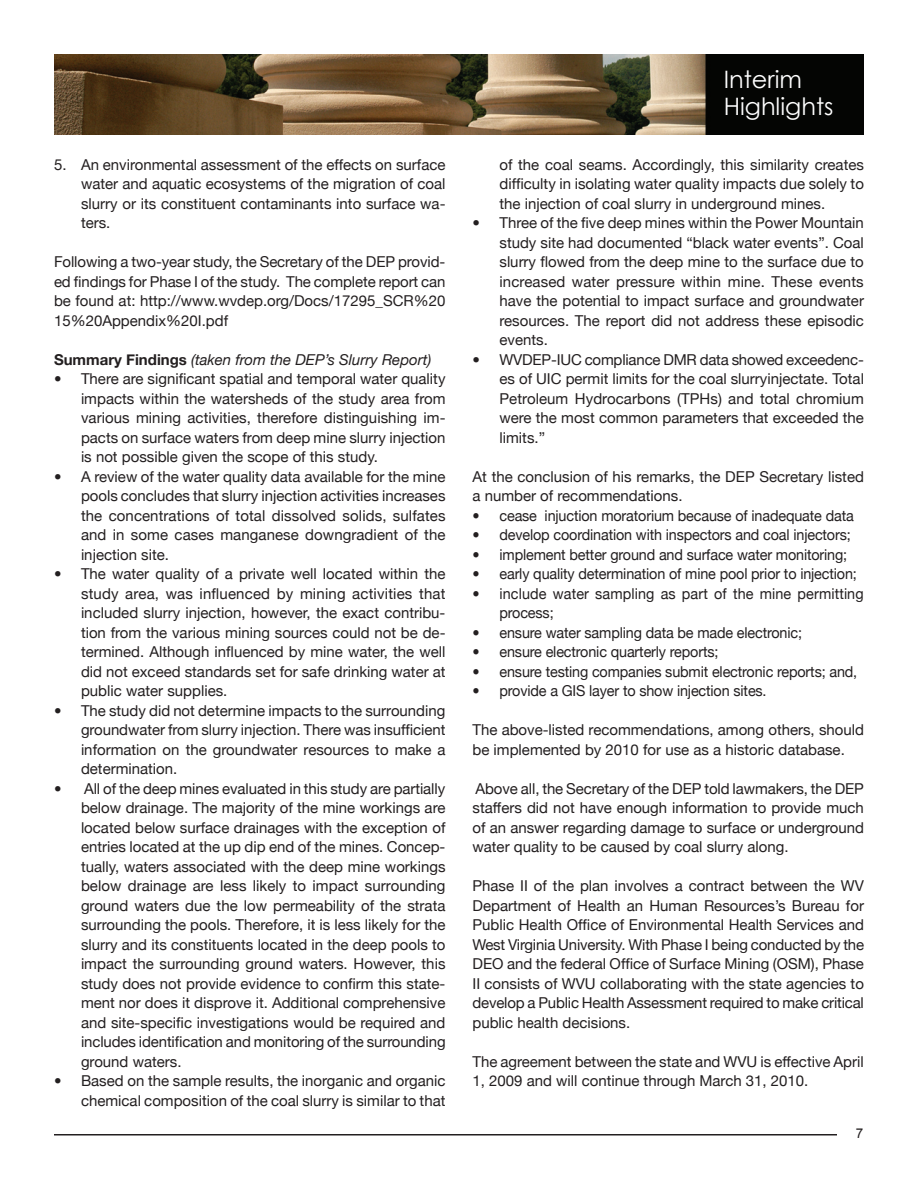
<style>
.page{position:relative;width:918px;height:1188px;background:#fff}
.page>*{position:absolute;margin:0;border:0;box-sizing:border-box;transform-origin:0 0}
.t1{font:24px/27px "Century Gothic";color:#fff}
.t2{font:15px/19.5px "Helvetica Neue";color:#231f20;text-align:justify}
.t3{font:15px/19.5px "Helvetica Neue";color:#231f20;scale:.96 1}
.t4{font:italic 15px "Helvetica Neue";color:#231f20}
.t5{font:13.5px "Arial";color:#231f20}
.s1{font-weight:700;font-style:normal}
</style>
<div class="page">
<hr style="left:54px;top:1134px;width:783px;height:2px;background:#231f20">
<img style="left:54px;top:54px;width:810px;height:81px">
<p class="t2" style="left:81px;top:154px;width:366px;text-indent:-27px">5. An environmental assessment of the effects on surface water and aquatic ecosystems of the migration of coal slurry or its constituent contaminants into surface wa&shy;ters.</p>
<p class="t2" style="left:54px;top:252px;width:393px">Following a two-year study, the Secretary of the DEP provid&shy;ed findings for Phase I of the study. The complete report can be found at: http://www.wvdep.org/Docs/17295_SCR%20<br>15%20Appendix%20I.pdf</p>
<p class="t4" style="left:54px;top:350px;width:379px"><span class="s1">Summary Findings</span> (taken from the DEP’s Slurry Report)</p>
<p class="t2" style="left:81px;top:369px;width:366px;text-indent:-27px">• There are significant spatial and temporal water quality impacts within the watersheds of the study area from various mining activities, therefore distinguishing im&shy;pacts on surface waters from deep mine slurry injection is not possible given the scope of this study.</p>
<p class="t2" style="left:81px;top:466px;width:366px;text-indent:-27px">• A review of the water quality data available for the mine pools concludes that slurry injection activities increases the concentrations of total dissolved solids, sulfates and in some cases manganese downgradient of the injection site.</p>
<p class="t2" style="left:81px;top:564px;width:366px;text-indent:-27px">• The water quality of a private well located within the study area, was influenced by mining activities that included slurry injection, however, the exact contribu&shy;tion from the various mining sources could not be de&shy;termined. Although influenced by mine water, the well did not exceed standards set for safe drinking water at public water supplies.</p>
<p class="t2" style="left:81px;top:700px;width:366px;text-indent:-27px">• The study did not determine impacts to the surrounding groundwater from slurry injection. There was insufficient information on the groundwater resources to make a determination.</p>
<p class="t2" style="left:81px;top:778px;width:366px;text-indent:-27px">• All of the deep mines evaluated in this study are partially below drainage. The majority of the mine workings are located below surface drainages with the exception of entries located at the up dip end of the mines. Concep&shy;tually, waters associated with the deep mine workings below drainage are less likely to impact surrounding ground waters due the low permeability of the strata surrounding the pools. Therefore, it is less likely for the slurry and its constituents located in the deep pools to impact the surrounding ground waters. However, this study does not provide evidence to confirm this state&shy;ment nor does it disprove it. Additional comprehensive and site-specific investigations would be required and includes identification and monitoring of the surrounding ground waters.</p>
<p class="t2" style="left:54px;top:1071px;width:393px;text-align:right">• Based on the sample results, the inorganic and organic chemical composition of the coal slurry is similar to that</p>
<h1 class="t1" style="left:724px;top:65px;width:111px">Interim<br>Highlights</h1>
<p class="t2" style="left:500px;top:154px;width:366px">of the coal seams. Accordingly, this similarity creates difficulty in isolating water quality impacts due solely to the injection of coal slurry in underground mines.</p>
<p class="t2" style="left:500px;top:213px;width:366px;text-indent:-27px">• Three of the five deep mines within the Power Mountain study site had documented “black water events”. Coal slurry flowed from the deep mine to the surface due to increased water pressure within mine. These events have the potential to impact surface and groundwater resources. The report did not address these episodic events.</p>
<p class="t2" style="left:500px;top:349px;width:366px;text-indent:-27px">• WVDEP-IUC compliance DMR data showed exceedenc&shy;es of UIC permit limits for the coal slurryinjectate. Total Petroleum Hydrocarbons (TPHs) and total chromium were the most common parameters that exceeded the limits.”</p>
<p class="t2" style="left:472px;top:466px;width:393px">At the conclusion of his remarks, the DEP Secretary listed a number of recommendations.</p>
<p class="t3" style="left:472px;top:505px;width:399px">• cease injuction moratorium because of inadequate data</p>
<p class="t3" style="left:472px;top:525px;width:396px">• develop coordination with inspectors and coal injectors;</p>
<p class="t3" style="left:472px;top:544px;width:392px">• implement better ground and surface water monitoring;</p>
<p class="t3" style="left:472px;top:564px;width:402px">• early quality determination of mine pool prior to injection;</p>
<p class="t3" style="left:500px;top:583px;width:381px;text-indent:-27px">• include water sampling as part of the mine permitting process;</p>
<p class="t3" style="left:472px;top:622px;width:345px">• ensure water sampling data be made electronic;</p>
<p class="t3" style="left:472px;top:642px;width:258px">• ensure electronic quarterly reports;</p>
<p class="t3" style="left:472px;top:661px;width:402px">• ensure testing companies submit electronic reports; and,</p>
<p class="t3" style="left:472px;top:681px;width:308px">• provide a GIS layer to show injection sites.</p>
<p class="t2" style="left:472px;top:720px;width:393px">The above-listed recommendations, among others, should be implemented by 2010 for use as a historic database.</p>
<p class="t2" style="left:472px;top:778px;width:393px">Above all, the Secretary of the DEP told lawmakers, the DEP staffers did not have enough information to provide much of an answer regarding damage to surface or underground water quality to be caused by coal slurry along.</p>
<p class="t2" style="left:472px;top:876px;width:393px">Phase II of the plan involves a contract between the WV Department of Health an Human Resources’s Bureau for Public Health Office of Environmental Health Services and West Virginia University. With Phase I being conducted by the DEO and the federal Office of Surface Mining (OSM), Phase II consists of WVU collaborating with the state agencies to develop a Public Health Assessment required to make critical public health decisions.</p>
<p class="t2" style="left:472px;top:1051px;width:393px">The agreement between the state and WVU is effective April<br>1, 2009 and will continue through March 31, 2010.</p>
<p class="t5" style="left:856px;top:1124px;width:9px">7</p>
</div>
